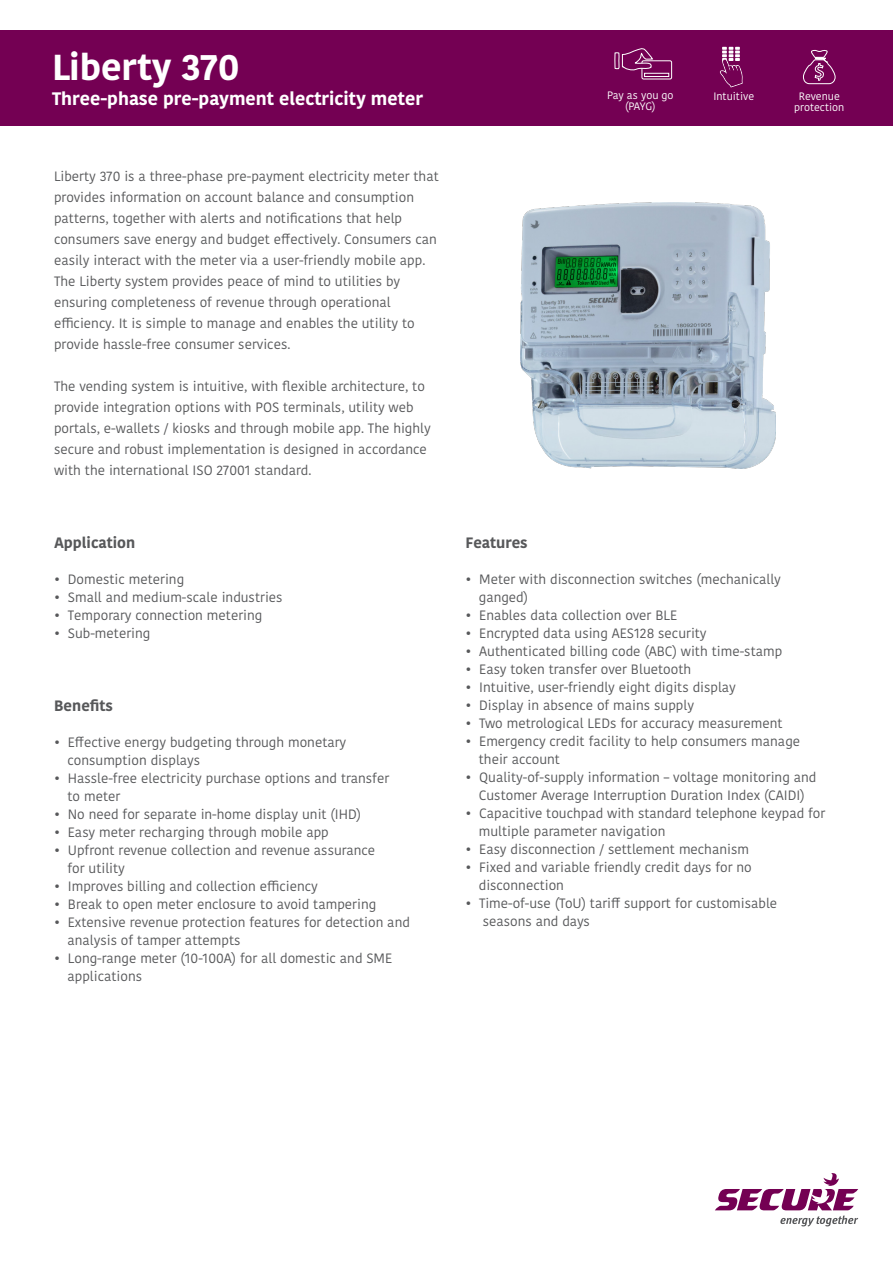
<style>
.page{position:relative;width:893px;height:1263px;background:#fff}
.page>*{position:absolute;margin:0;border:0;box-sizing:border-box;transform-origin:0 0}
.t1{font:700 36px "Kohinoor Devanagari";color:#fff}
.t2{font:700 18px "Kohinoor Devanagari";color:#fff}
.t3{font:700 15px "Kohinoor Devanagari";color:#57585a}
.t4{font:13.5px/21px "Kohinoor Devanagari";color:#57585a}
.t5{font:10.8px/11.2px "Kohinoor Devanagari";color:#fff;text-align:center}
</style>
<div class="page">
<div style="left:0;top:31px;width:893px;height:95px;background:#740053"></div>
<svg style="left:614px;top:48px;width:58px;height:32px"></svg>
<svg style="left:719px;top:47px;width:24px;height:40px"></svg>
<svg style="left:803px;top:49px;width:33px;height:36px"></svg>
<svg style="left:715px;top:1173px;width:143px;height:53px"></svg>
<img style="left:520px;top:203px;width:255px;height:265px">
<p class="t1" style="left:52px;top:35px;width:189px">Liberty 370</p>
<p class="t2" style="left:52px;top:83px;width:372px">Three-phase pre-payment electricity meter</p>
<p class="t4" style="left:54px;top:166px;width:386px">Liberty 370 is a three-phase pre-payment electricity meter that provides information on account balance and consumption patterns, together with alerts and notifications that help consumers save energy and budget effectively. Consumers can easily interact with the meter via a user-friendly mobile app.<br>The Liberty system provides peace of mind to utilities by ensuring completeness of revenue through operational efficiency. It is simple to manage and enables the utility to provide hassle-free consumer services.</p>
<p class="t4" style="left:54px;top:376px;width:378px">The vending system is intuitive, with flexible architecture, to provide integration options with POS terminals, utility web portals, e-wallets / kiosks and through mobile app. The highly secure and robust implementation is designed in accordance with the international ISO 27001 standard.</p>
<p class="t3" style="left:54px;top:529px;width:83px">Application</p>
<p class="t4" style="left:54px;top:569px;width:132px">• Domestic metering</p>
<p class="t4" style="left:54px;top:587px;width:230px">• Small and medium-scale industries</p>
<p class="t4" style="left:54px;top:605px;width:210px">• Temporary connection metering</p>
<p class="t4" style="left:54px;top:623px;width:98px">• Sub-metering</p>
<p class="t3" style="left:54px;top:692px;width:61px">Benefits</p>
<p class="t4" style="left:68px;top:733px;width:280px;line-height:18px;text-indent:-14px">• Effective energy budgeting through monetary consumption displays</p>
<p class="t4" style="left:68px;top:769px;width:323px;line-height:18px;text-indent:-14px">• Hassle-free electricity purchase options and transfer to meter</p>
<p class="t4" style="left:54px;top:804px;width:309px">• No need for separate in-home display unit (IHD)</p>
<p class="t4" style="left:54px;top:822px;width:276px">• Easy meter recharging through mobile app</p>
<p class="t4" style="left:68px;top:841px;width:309px;line-height:18px;text-indent:-14px">• Upfront revenue collection and revenue assurance for utility</p>
<p class="t4" style="left:54px;top:876px;width:265px">• Improves billing and collection efficiency</p>
<p class="t4" style="left:54px;top:894px;width:324px">• Break to open meter enclosure to avoid tampering</p>
<p class="t4" style="left:68px;top:913px;width:344px;line-height:18px;text-indent:-14px">• Extensive revenue protection features for detection and analysis of tamper attempts</p>
<p class="t4" style="left:68px;top:949px;width:326px;line-height:18px;text-indent:-14px">• Long-range meter (10-100A) for all domestic and SME applications</p>
<p class="t5" style="left:607px;top:90px;width:68px">Pay as you go (PAYG)</p>
<p class="t5" style="left:713px;top:91px;width:42px">Intuitive</p>
<p class="t5" style="left:794px;top:91px;width:52px">Revenue protection</p>
<p class="t3" style="left:465px;top:529px;width:64px">Features</p>
<p class="t4" style="left:479px;top:570px;width:304px;line-height:18px;text-indent:-14px">• Meter with disconnection switches (mechanically ganged)</p>
<p class="t4" style="left:465px;top:605px;width:213px">• Enables data collection over BLE</p>
<p class="t4" style="left:465px;top:623px;width:243px">• Encrypted data using AES128 security</p>
<p class="t4" style="left:465px;top:641px;width:319px">• Authenticated billing code (ABC) with time-stamp</p>
<p class="t4" style="left:465px;top:659px;width:227px">• Easy token transfer over Bluetooth</p>
<p class="t4" style="left:465px;top:677px;width:272px">• Intuitive, user-friendly eight digits display</p>
<p class="t4" style="left:465px;top:695px;width:230px">• Display in absence of mains supply</p>
<p class="t4" style="left:465px;top:713px;width:319px">• Two metrological LEDs for accuracy measurement</p>
<p class="t4" style="left:479px;top:732px;width:323px;line-height:18px;text-indent:-14px">• Emergency credit facility to help consumers manage their account</p>
<p class="t4" style="left:465px;top:768px;width:353px;line-height:18px;text-align:center">• Quality-of-supply information – voltage monitoring and<br>Customer Average Interruption Duration Index (CAIDI)</p>
<p class="t4" style="left:479px;top:804px;width:348px;line-height:18px;text-indent:-14px">• Capacitive touchpad with standard telephone keypad for multiple parameter navigation</p>
<p class="t4" style="left:465px;top:839px;width:285px">• Easy disconnection / settlement mechanism</p>
<p class="t4" style="left:479px;top:858px;width:274px;line-height:18px;text-indent:-14px">• Fixed and variable friendly credit days for no disconnection</p>
<p class="t4" style="left:483px;top:894px;width:296px;line-height:18px;text-indent:-17px">• Time-of-use (ToU) tariff support for customisable seasons and days</p>
</div>
